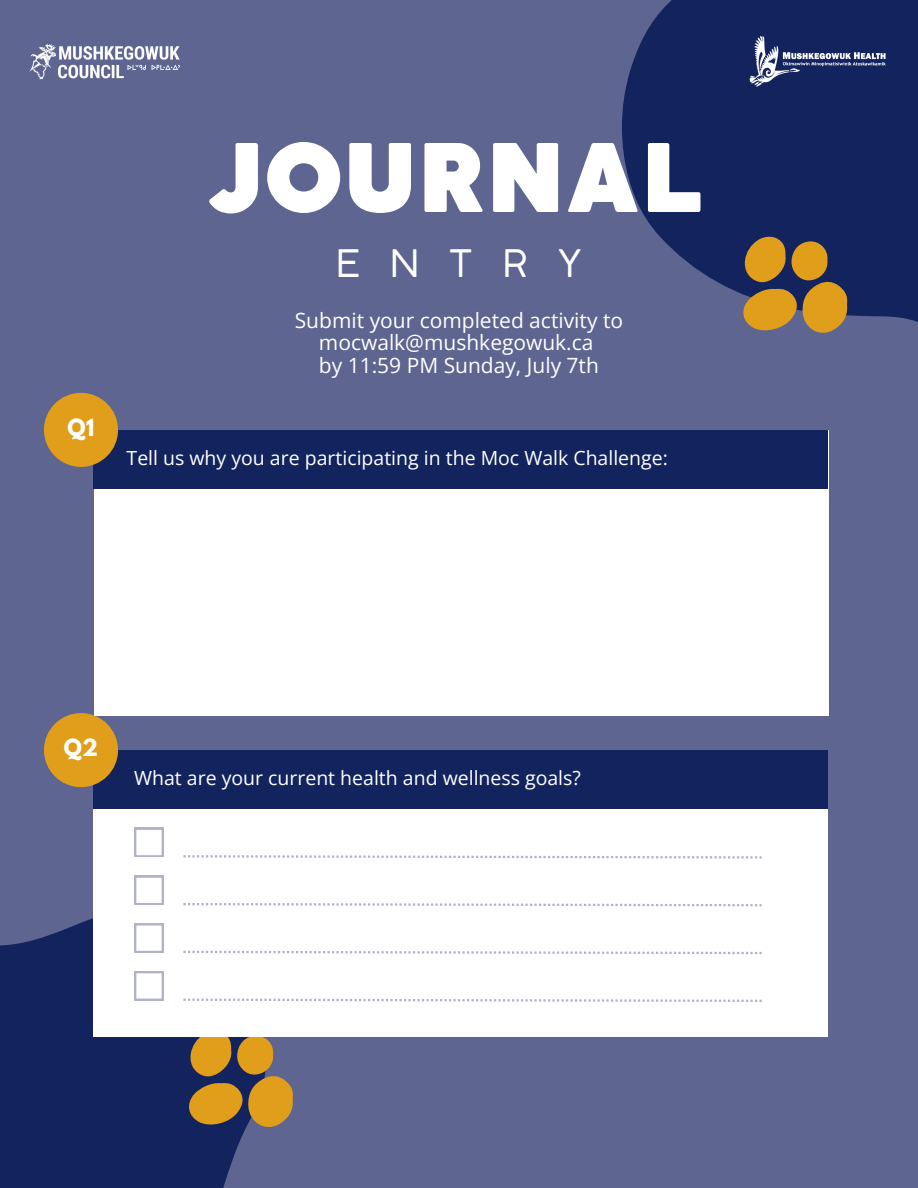
<style>
.page{position:relative;width:918px;height:1188px;background:#5d6590}
.page>*{position:absolute;margin:0;border:0;box-sizing:border-box;transform-origin:0 0}
.t1{font:900 93px "Coco Gothic";color:#fff}
.t2{font:37.5px "Coco Gothic";letter-spacing:.8em;color:#fff}
.t3{font:21px "Open Sans";color:#fff}
.t4{font:700 21px "League Spartan";color:#fff}
.t5{font:19.5px "Open Sans";color:#fff}
</style>
<div class="page">
<svg style="left:622px;top:0;width:296px;height:322px;fill:#13235e"></svg>
<svg style="left:0;top:907px;width:245px;height:281px;fill:#13235e"></svg>
<svg style="left:186px;top:1036px;width:112px;height:95px"></svg>
<svg style="left:740px;top:227px;width:112px;height:106px"></svg>
<div style="left:94px;top:430px;width:734px;height:285px;background:#fff"></div>
<div style="left:94px;top:430px;width:734px;height:58px;background:#13235e"></div>
<div style="left:44px;top:393px;width:74px;height:74px;background:#e09e1a;border-radius:50%"></div>
<div style="left:94px;top:750px;width:734px;height:286px;background:#fff"></div>
<div style="left:94px;top:750px;width:734px;height:59px;background:#13235e"></div>
<div style="left:134px;top:828px;width:30px;height:29px;background:#b0b2c8"></div>
<svg style="left:136px;top:830px;width:26px;height:26px"></svg>
<div style="left:134px;top:875px;width:30px;height:30px;background:#b0b2c8"></div>
<svg style="left:136px;top:877px;width:26px;height:26px"></svg>
<div style="left:134px;top:923px;width:30px;height:30px;background:#b0b2c8"></div>
<svg style="left:136px;top:925px;width:26px;height:26px"></svg>
<div style="left:134px;top:971px;width:30px;height:30px;background:#b0b2c8"></div>
<svg style="left:136px;top:973px;width:26px;height:26px"></svg>
<svg style="left:183px;top:855px;width:579px;height:4px"></svg>
<svg style="left:183px;top:903px;width:579px;height:3px"></svg>
<svg style="left:183px;top:951px;width:579px;height:3px"></svg>
<svg style="left:183px;top:999px;width:579px;height:3px"></svg>
<div style="left:44px;top:713px;width:74px;height:74px;background:#e09e1a;border-radius:50%"></div>
<img style="left:29px;top:44px;width:151px;height:36px">
<img style="left:741px;top:34px;width:151px;height:57px">
<p class="t4" style="left:68px;top:417px;width:28px">Q1</p>
<p class="t1" style="left:212px;top:143px;width:496px">JOURNAL</p>
<p class="t2" style="left:336px;top:249px;width:248px">ENTRY</p>
<p class="t3" style="left:295px;top:305px;width:330px">Submit your completed activity to</p>
<h3 class="t3" style="left:319px;top:328px;width:276px">mocwalk@mushkegowuk.ca</h3>
<p class="t3" style="left:319px;top:350px;width:282px">by 11:59 PM Sunday, July 7th</p>
<p class="t5" style="left:127px;top:444px;width:543px">Tell us why you are participating in the Moc Walk Challenge:</p>
<p class="t4" style="left:64px;top:737px;width:36px">Q2</p>
<h1 class="t5" style="left:134px;top:764px;width:448px">What are your current health and wellness goals?</h1>
</div>
